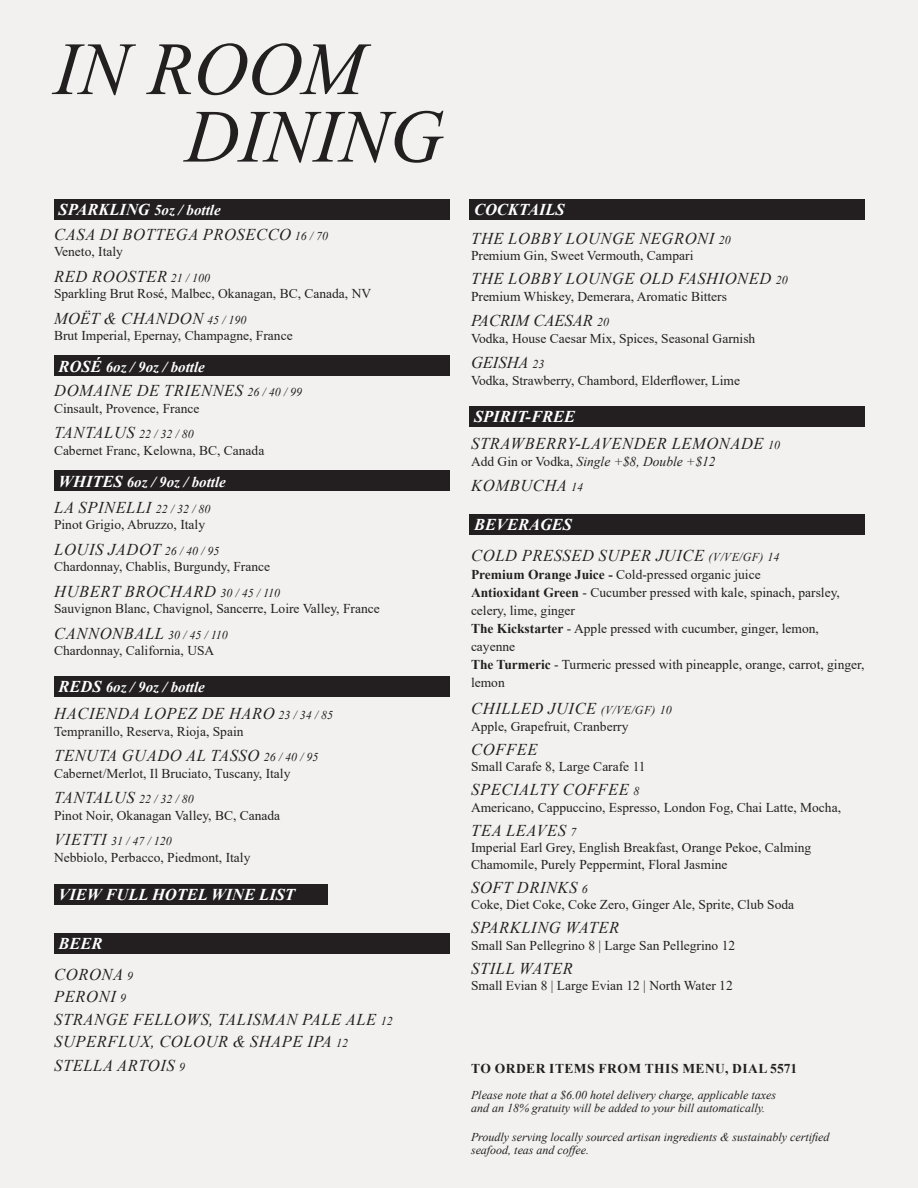
<style>
.page{position:relative;width:918px;height:1188px;background:#f2f1f0}
.page>*{position:absolute;margin:0;border:0;box-sizing:border-box;transform-origin:0 0}
.Body{font:italic 75px/67.5px "Times New Roman";color:#231f20}
.Body-2{font:italic 16.5px "Times New Roman";letter-spacing:.035em;color:#231f20}
.t1{font:italic 700 16.5px "Times New Roman";color:#fff}
.Body-3{font:italic 16.5px "Times New Roman";color:#231f20}
.t2{font:italic 700 15px "Times New Roman";color:#fff}
.Body-4{font:13.5px/18px "Times New Roman";color:#231f20}
.Body-5{font:italic 13.5px "Times New Roman";color:#231f20}
.t3{font:700 13.5px "Times New Roman";letter-spacing:.035em;color:#231f20}
.Body-6{font:italic 12px/13.5px "Times New Roman";color:#231f20}
.s1{font-size:16.5px}
.s2{font-size:12px}
.s3{font-style:normal}
.s4{font-weight:700}
</style>
<div class="page">
<div style="left:54px;top:676px;width:396px;height:20px;background:#231f20"></div>
<div style="left:54px;top:199px;width:396px;height:21px;background:#231f20"></div>
<div style="left:54px;top:471px;width:396px;height:20px;background:#231f20"></div>
<div style="left:54px;top:884px;width:273px;height:20px;background:#231f20"></div>
<div style="left:470px;top:199px;width:396px;height:21px;background:#231f20"></div>
<div style="left:470px;top:406px;width:396px;height:21px;background:#231f20"></div>
<div style="left:470px;top:514px;width:396px;height:20px;background:#231f20"></div>
<div style="left:54px;top:356px;width:396px;height:20px;background:#231f20"></div>
<div style="left:54px;top:933px;width:396px;height:21px;background:#231f20"></div>
<p class="Body" style="left:185px;top:33px;width:260px;text-indent:-131px">IN ROOM<br>DINING</p>
<p class="t2" style="left:58px;top:200px;width:164px"><span class="s1">SPARKLING</span> 5oz / bottle</p>
<p class="Body-2" style="left:54px;top:223px;width:275px">CASA DI BOTTEGA PROSECCO <span class="s2">16 / 70</span></p>
<p class="Body-4" style="left:54px;top:242px;width:70px">Veneto, Italy</p>
<p class="Body-2" style="left:54px;top:265px;width:157px">RED ROOSTER <span class="s2">21 / 100</span></p>
<p class="Body-4" style="left:54px;top:284px;width:319px">Sparkling Brut Rosé, Malbec, Okanagan, BC, Canada, NV</p>
<p class="Body-2" style="left:54px;top:307px;width:194px">MOЁT &amp; CHANDON <span class="s2">45 / 190</span></p>
<p class="Body-4" style="left:54px;top:326px;width:240px">Brut Imperial, Epernay, Champagne, France</p>
<p class="t2" style="left:58px;top:356px;width:148px"><span class="s1">ROSÉ</span> 6oz / 9oz / bottle</p>
<p class="Body-2" style="left:54px;top:379px;width:250px">DOMAINE DE TRIENNES <span class="s2">26 / 40 / 99</span></p>
<p class="Body-4" style="left:54px;top:399px;width:147px">Cinsault, Provence, France</p>
<p class="Body-2" style="left:54px;top:421px;width:141px">TANTALUS <span class="s2">22 / 32 / 80</span></p>
<p class="Body-4" style="left:54px;top:441px;width:212px">Cabernet Franc, Kelowna, BC, Canada</p>
<p class="t2" style="left:58px;top:471px;width:169px"><span class="s1">WHITES</span> 6oz / 9oz / bottle</p>
<p class="Body-2" style="left:54px;top:496px;width:158px">LA SPINELLI <span class="s2">22 / 32 / 80</span></p>
<p class="Body-4" style="left:54px;top:515px;width:153px">Pinot Grigio, Abruzzo, Italy</p>
<p class="Body-2" style="left:54px;top:538px;width:167px">LOUIS JADOT <span class="s2">26 / 40 / 95</span></p>
<p class="Body-4" style="left:54px;top:557px;width:218px">Chardonnay, Chablis, Burgundy, France</p>
<p class="Body-2" style="left:54px;top:580px;width:227px">HUBERT BROCHARD <span class="s2">30 / 45 / 110</span></p>
<p class="Body-4" style="left:54px;top:599px;width:327px">Sauvignon Blanc, Chavignol, Sancerre, Loire Valley, France</p>
<p class="Body-2" style="left:54px;top:622px;width:175px">CANNONBALL <span class="s2">30 / 45 / 110</span></p>
<p class="Body-4" style="left:54px;top:641px;width:162px">Chardonnay, California, USA</p>
<p class="t2" style="left:58px;top:676px;width:148px"><span class="s1">REDS</span> 6oz / 9oz / bottle</p>
<p class="Body-2" style="left:54px;top:703px;width:280px">HACIENDA LOPEZ DE HARO <span class="s2">23 / 34 / 85</span></p>
<p class="Body-4" style="left:54px;top:722px;width:191px">Tempranillo, Reserva, Rioja, Spain</p>
<p class="Body-2" style="left:54px;top:745px;width:266px">TENUTA GUADO AL TASSO <span class="s2">26 / 40 / 95</span></p>
<p class="Body-4" style="left:54px;top:764px;width:238px">Cabernet/Merlot, Il Bruciato, Tuscany, Italy</p>
<p class="Body-2" style="left:54px;top:787px;width:141px">TANTALUS <span class="s2">22 / 32 / 80</span></p>
<p class="Body-4" style="left:54px;top:806px;width:228px">Pinot Noir, Okanagan Valley, BC, Canada</p>
<p class="Body-6" style="left:54px;top:834px;width:119px"><span class="s1">VIETTI</span> 31 / 47 / 120</p>
<p class="Body-4" style="left:54px;top:848px;width:198px">Nebbiolo, Perbacco, Piedmont, Italy</p>
<p class="t1" style="left:58px;top:883px;width:238px">VIEW FULL HOTEL WINE LIST</p>
<p class="t1" style="left:58px;top:932px;width:46px">BEER</p>
<p class="Body-2" style="left:54px;top:963px;width:81px">CORONA <span class="s2">9</span></p>
<p class="Body-2" style="left:54px;top:985px;width:73px">PERONI <span class="s2">9</span></p>
<p class="Body-2" style="left:54px;top:1008px;width:340px">STRANGE FELLOWS, TALISMAN PALE ALE <span class="s2">12</span></p>
<p class="Body-2" style="left:54px;top:1030px;width:295px">SUPERFLUX, COLOUR &amp; SHAPE IPA <span class="s2">12</span></p>
<p class="Body-2" style="left:54px;top:1054px;width:132px">STELLA ARTOIS <span class="s2">9</span></p>
<p class="t1" style="left:474px;top:198px;width:92px">COCKTAILS</p>
<p class="Body-2" style="left:471px;top:227px;width:261px">THE LOBBY LOUNGE NEGRONI <span class="s2">20</span></p>
<p class="Body-4" style="left:471px;top:246px;width:224px">Premium Gin, Sweet Vermouth, Campari</p>
<p class="Body-2" style="left:471px;top:267px;width:318px">THE LOBBY LOUNGE OLD FASHIONED <span class="s2">20</span></p>
<p class="Body-4" style="left:471px;top:287px;width:258px">Premium Whiskey, Demerara, Aromatic Bitters</p>
<p class="Body-3" style="left:471px;top:309px;width:140px">PACRIM CAESAR <span class="s2">20</span></p>
<p class="Body-4" style="left:471px;top:329px;width:286px">Vodka, House Caesar Mix, Spices, Seasonal Garnish</p>
<p class="Body-2" style="left:471px;top:351px;width:75px">GEISHA <span class="s2">23</span></p>
<p class="Body-4" style="left:471px;top:371px;width:271px">Vodka, Strawberry, Chambord, Elderflower, Lime</p>
<p class="t1" style="left:474px;top:405px;width:103px">SPIRIT-FREE</p>
<p class="Body-2" style="left:471px;top:432px;width:310px">STRAWBERRY-LAVENDER LEMONADE <span class="s2">10</span></p>
<p class="Body-5" style="left:471px;top:452px;width:246px"><span class="s3">Add Gin or Vodka,</span> Single +$8, Double +$12</p>
<p class="Body-2" style="left:471px;top:474px;width:113px">KOMBUCHA <span class="s2">14</span></p>
<p class="t1" style="left:474px;top:513px;width:100px">BEVERAGES</p>
<p class="Body-2" style="left:471px;top:544px;width:310px">COLD PRESSED SUPER JUICE <span class="s2">(V/VE/GF) 14</span></p>
<p class="Body-4" style="left:471px;top:565px;width:395px"><span class="s4">Premium Orange Juice -</span> Cold-pressed organic juice<br><span class="s4">Antioxidant Green</span> - Cucumber pressed with kale, spinach, parsley, celery, lime, ginger<br><span class="s4">The Kickstarter</span> - Apple pressed with cucumber, ginger, lemon, cayenne<br><span class="s4">The Turmeric</span> - Turmeric pressed with pineapple, orange, carrot, ginger, lemon</p>
<p class="Body-2" style="left:471px;top:697px;width:202px">CHILLED JUICE <span class="s2">(V/VE/GF) 10</span></p>
<p class="Body-4" style="left:471px;top:717px;width:159px">Apple, Grapefruit, Cranberry</p>
<p class="Body-2" style="left:471px;top:738px;width:68px">COFFEE</p>
<p class="Body-4" style="left:471px;top:757px;width:176px">Small Carafe 8, Large Carafe 11</p>
<p class="Body-2" style="left:471px;top:778px;width:170px">SPECIALTY COFFEE <span class="s2">8</span></p>
<p class="Body-4" style="left:471px;top:798px;width:372px">Americano, Cappuccino, Espresso, London Fog, Chai Latte, Mocha,</p>
<p class="Body-2" style="left:471px;top:819px;width:107px">TEA LEAVES <span class="s2">7</span></p>
<p class="Body-4" style="left:471px;top:839px;width:342px;line-height:16.5px">Imperial Earl Grey, English Breakfast, Orange Pekoe, Calming<br>Chamomile, Purely Peppermint, Floral Jasmine</p>
<p class="Body-2" style="left:471px;top:876px;width:118px">SOFT DRINKS <span class="s2">6</span></p>
<p class="Body-4" style="left:471px;top:895px;width:325px">Coke, Diet Coke, Coke Zero, Ginger Ale, Sprite, Club Soda</p>
<p class="Body-2" style="left:471px;top:916px;width:150px">SPARKLING WATER</p>
<p class="Body-4" style="left:471px;top:936px;width:266px">Small San Pellegrino 8 | Large San Pellegrino 12</p>
<p class="Body-2" style="left:471px;top:957px;width:103px">STILL WATER</p>
<p class="Body-4" style="left:471px;top:976px;width:263px">Small Evian 8 | Large Evian 12 | North Water 12</p>
<p class="t3" style="left:471px;top:1059px;width:328px">TO ORDER ITEMS FROM THIS MENU, DIAL 5571</p>
<p class="Body-6" style="left:471px;top:1087px;width:307px">Please note that a $6.00 hotel delivery charge, applicable taxes and an 18% gratuity will be added to your bill automatically.</p>
<p class="Body-6" style="left:471px;top:1129px;width:360px">Proudly serving locally sourced artisan ingredients &amp; sustainably certified seafood, teas and coffee.</p>
</div>
